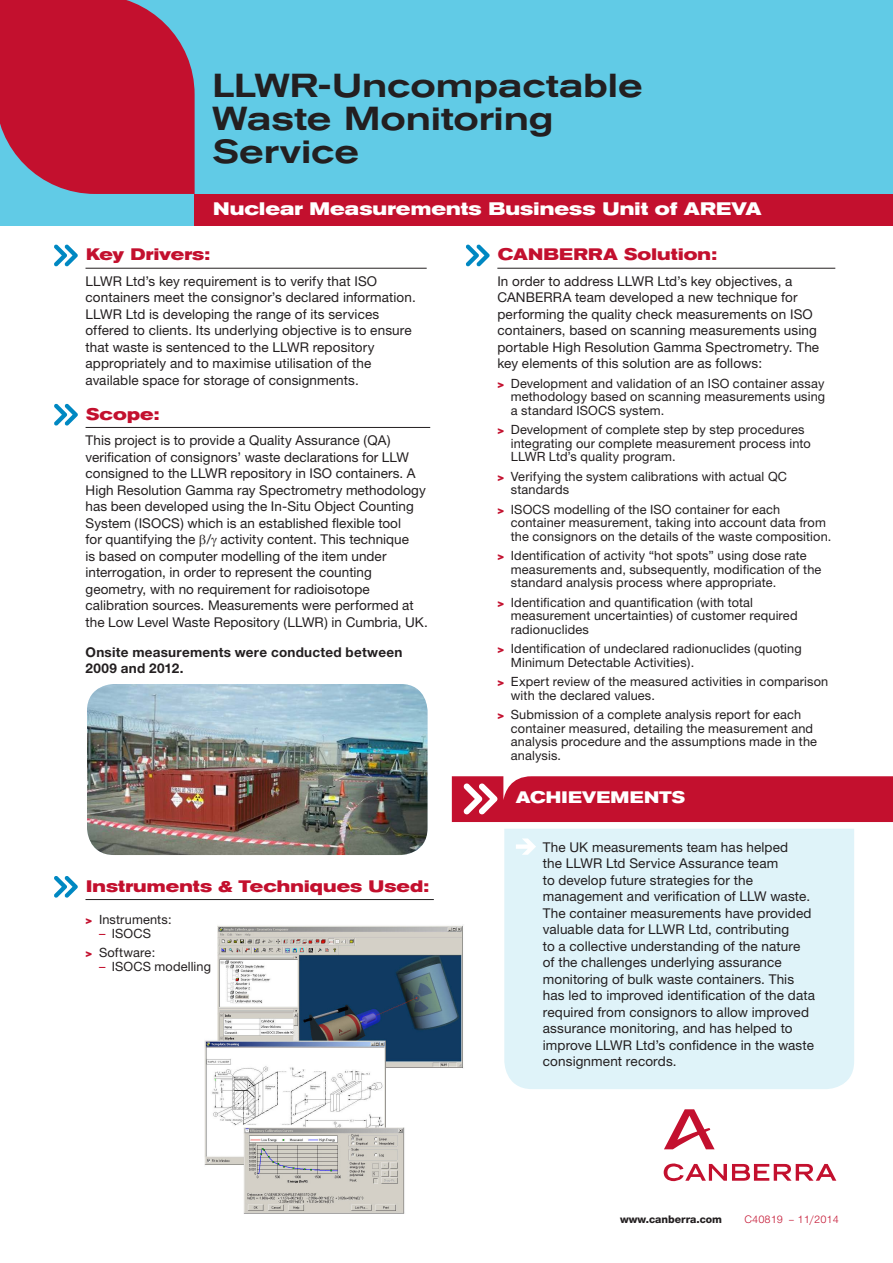
<style>
.page{position:relative;width:893px;height:1263px;background:#fff}
.page>*{position:absolute;margin:0;border:0;box-sizing:border-box;transform-origin:0 0}
.t1{font:500 expanded 33px/33px "Akzidenz Grotesk BQ";letter-spacing:-.005em;color:#231f20}
.t2{font:700 expanded 18px "Akzidenz Grotesk BQ";letter-spacing:.01em;color:#fff}
.t3{font:700 expanded 16.5px "Akzidenz Grotesk BQ";letter-spacing:.01em;color:#c3102e}
.t4{font:700 expanded 16.5px "Akzidenz Grotesk BQ";letter-spacing:.015em;color:#fff}
.t5{font:13.5px/16.5px "Helvetica Neue";letter-spacing:.01em;color:#231f20}
.t6{font:700 13.5px/16.5px "Helvetica Neue";letter-spacing:.02em;color:#231f20}
.t7{font:12.75px/13.5px "Helvetica Neue";letter-spacing:.01em;color:#231f20}
.t8{font:800 11.25px "Nimbus AREVA";color:#231f20}
.t9{font:11.25px "Nimbus AREVA";color:#c3102e}
.s1{font-weight:900;font-size:11.25px;color:#c3102e}
.s2{color:#c3102e}
</style>
<div class="page">
<img style="left:87px;top:684px;width:341px;height:171px">
<svg style="left:664px;top:1109px;width:51px;height:41px"></svg>
<svg style="left:664px;top:1163px;width:172px;height:18px"></svg>
<div style="left:0;top:0;width:893px;height:225px;background:#61cbe6"></div>
<svg style="left:0;top:0;width:195px;height:194px;background:#b9213f"></svg>
<div style="left:195px;top:194px;width:698px;height:31px;background:#c3102e"></div>
<hr style="left:86px;top:427px;width:344px;height:1px;background:#231f20">
<svg style="left:54px;top:404px;width:24px;height:22px"></svg>
<div style="left:452px;top:776px;width:441px;height:46px;background:#c3102e"></div>
<div style="left:504px;top:829px;width:350px;height:260px;background:#dff3f9"></div>
<svg style="left:516px;top:838px;width:20px;height:17px"></svg>
<hr style="left:497px;top:268px;width:338px;height:1px;background:#231f20">
<svg style="left:466px;top:244px;width:24px;height:23px"></svg>
<hr style="left:86px;top:268px;width:341px;height:1px;background:#231f20">
<svg style="left:54px;top:244px;width:24px;height:23px"></svg>
<hr style="left:86px;top:899px;width:348px;height:1px;background:#231f20">
<svg style="left:54px;top:876px;width:24px;height:22px"></svg>
<img style="left:204px;top:925px;width:259px;height:289px">
<p class="t1" style="left:212px;top:69px;width:432px">LLWR-Uncompactable<br>Waste Monitoring<br>Service</p>
<p class="t2" style="left:213px;top:199px;width:550px">Nuclear Measurements Business Unit of AREVA</p>
<p class="t3" style="left:86px;top:245px;width:126px">Key Drivers:</p>
<p class="t5" style="left:86px;top:273px;width:332px">LLWR Ltd’s key requirement is to verify that ISO containers meet the consignor’s declared information.<br>LLWR Ltd is developing the range of its services offered to clients. Its underlying objective is to ensure that waste is sentenced to the LLWR repository appropriately and to maximise utilisation of the available space for storage of consignments.</p>
<p class="t3" style="left:86px;top:404px;width:75px">Scope:</p>
<p class="t5" style="left:86px;top:432px;width:344px">This project is to provide a Quality Assurance (QA) verification of consignors’ waste declarations for LLW consigned to the LLWR repository in ISO containers. A High Resolution Gamma ray Spectrometry methodology has been developed using the In-Situ Object Counting System (ISOCS) which is an established flexible tool<br>for quantifying the / activity content. This technique<br>is based on computer modelling of the item under interrogation, in order to represent the counting geometry, with no requirement for radioisotope calibration sources. Measurements were performed at the Low Level Waste Repository (LLWR) in Cumbria, UK.</p>
<p class="t6" style="left:86px;top:643px;width:318px">Onsite measurements were conducted between<br>2009 and 2012.</p>
<p class="t3" style="left:86px;top:876px;width:344px">Instruments &amp; Techniques Used:</p>
<p class="t7" style="left:86px;top:913px;width:88px"><span class="s1">&gt;</span> Instruments:</p>
<p class="t7" style="left:99px;top:926px;width:54px"><span class="s2">–</span> ISOCS</p>
<p class="t7" style="left:86px;top:946px;width:71px"><span class="s1">&gt;</span> Software:</p>
<p class="t7" style="left:99px;top:959px;width:114px"><span class="s2">–</span> ISOCS modelling</p>
<p class="t3" style="left:498px;top:245px;width:221px">CANBERRA Solution:</p>
<p class="t5" style="left:497px;top:273px;width:323px">In order to address LLWR Ltd’s key objectives, a CANBERRA team developed a new technique for performing the quality check measurements on ISO containers, based on scanning measurements using portable High Resolution Gamma Spectrometry. The key elements of this solution are as follows:</p>
<p class="t7" style="left:511px;top:376px;width:316px;text-align:justify;text-indent:-14px"><span class="s1">&gt;</span> Development and validation of an ISO container assay methodology based on scanning measurements using a standard ISOCS system.</p>
<p class="t7" style="left:511px;top:423px;width:301px;text-indent:-14px"><span class="s1">&gt;</span> Development of complete step by step procedures integrating our complete measurement process into<br>LLWR Ltd’s quality program.</p>
<p class="t7" style="left:511px;top:469px;width:278px;text-indent:-14px"><span class="s1">&gt;</span> Verifying the system calibrations with actual QC standards</p>
<p class="t7" style="left:511px;top:502px;width:322px;text-indent:-14px"><span class="s1">&gt;</span> ISOCS modelling of the ISO container for each container measurement, taking into account data from the consignors on the details of the waste composition.</p>
<p class="t7" style="left:511px;top:549px;width:312px;text-indent:-14px"><span class="s1">&gt;</span> Identification of activity “hot spots” using dose rate measurements and, subsequently, modification of the standard analysis process where appropriate.</p>
<p class="t7" style="left:511px;top:595px;width:288px;text-indent:-14px"><span class="s1">&gt;</span> Identification and quantification (with total measurement uncertainties) of customer required radionuclides</p>
<p class="t7" style="left:511px;top:642px;width:292px;text-indent:-14px"><span class="s1">&gt;</span> Identification of undeclared radionuclides (quoting<br>Minimum Detectable Activities).</p>
<p class="t7" style="left:511px;top:675px;width:319px;text-indent:-14px"><span class="s1">&gt;</span> Expert review of the measured activities in comparison with the declared values.</p>
<p class="t7" style="left:511px;top:708px;width:308px;text-indent:-14px"><span class="s1">&gt;</span> Submission of a complete analysis report for each container measured, detailing the measurement and analysis procedure and the assumptions made in the analysis.</p>
<p class="t4" style="left:516px;top:788px;width:171px">ACHIEVEMENTS</p>
<p class="t5" style="left:543px;top:838px;width:274px">The UK measurements team has helped<br>the LLWR Ltd Service Assurance team<br>to develop future strategies for the management and verification of LLW waste.<br>The container measurements have provided valuable data for LLWR Ltd, contributing<br>to a collective understanding of the nature of the challenges underlying assurance monitoring of bulk waste containers. This has led to improved identification of the data required from consignors to allow improved assurance monitoring, and has helped to improve LLWR Ltd’s confidence in the waste consignment records.</p>
<p class="t8" style="left:620px;top:1213px;width:103px">www.canberra.com</p>
<p class="t9" style="left:745px;top:1213px;width:96px">C40819 – 11/2014</p>
</div>
